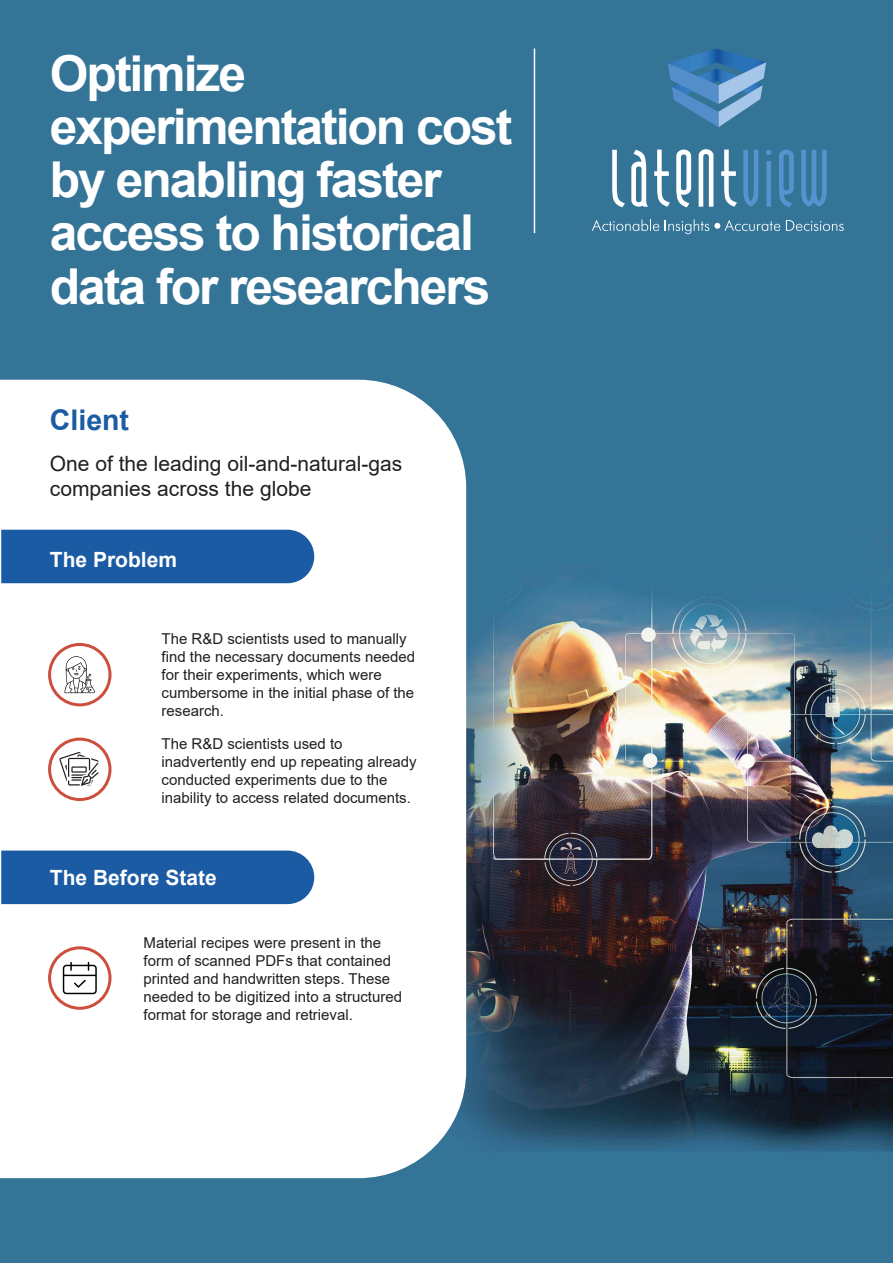
<style>
.page{position:relative;width:893px;height:1263px;background:#fff}
.page>*{position:absolute;margin:0;border:0;box-sizing:border-box;transform-origin:0 0}
.t1{font:700 49.5px/53.1px "Arial";letter-spacing:-.04em;color:#fff}
.t2{font:700 28.5px "Arial";color:#1a5ba4}
.t3{font:21px/25.2px "Arial";color:#231f20}
.t4{font:700 21px "Arial";color:#fff}
.t5{font:15px/18px "Arial";color:#231f20}
</style>
<div class="page">
<img style="left:0;top:0;width:893px;height:1263px">
<svg style="left:0;top:380px;width:466px;height:798px"></svg>
<div style="left:1px;top:850px;width:313px;height:54px;background:#1a5ba4"></div>
<div style="left:1px;top:530px;width:313px;height:53px;background:#1a5ba4"></div>
<svg style="left:59px;top:752px;width:40px;height:34px"></svg>
<div style="left:48px;top:738px;width:63px;height:63px;border:3px solid #ce4e3d;border-radius:50%"></div>
<svg style="left:63px;top:962px;width:34px;height:32px"></svg>
<div style="left:48px;top:946px;width:63px;height:64px;border:3px solid #ce4e3d;border-radius:50%"></div>
<svg style="left:668px;top:49px;width:98px;height:78px;background:#4c87b6"></svg>
<svg style="left:612px;top:150px;width:13px;height:57px"></svg>
<svg style="left:631px;top:150px;width:17px;height:57px"></svg>
<svg style="left:654px;top:150px;width:16px;height:57px"></svg>
<svg style="left:676px;top:150px;width:15px;height:57px"></svg>
<svg style="left:699px;top:149px;width:14px;height:58px"></svg>
<svg style="left:721px;top:150px;width:16px;height:57px"></svg>
<svg style="left:743px;top:150px;width:15px;height:57px"></svg>
<svg style="left:766px;top:150px;width:5px;height:57px"></svg>
<svg style="left:779px;top:150px;width:15px;height:57px"></svg>
<svg style="left:801px;top:150px;width:26px;height:57px"></svg>
<svg style="left:592px;top:219px;width:67px;height:12px"></svg>
<svg style="left:665px;top:219px;width:115px;height:15px;background:#5288a6"></svg>
<svg style="left:786px;top:220px;width:58px;height:11px"></svg>
<hr style="left:534px;top:49px;width:1px;height:184px;background:#fff">
<div style="left:48px;top:643px;width:63px;height:63px;border:3px solid #ce4e3d;border-radius:50%"></div>
<svg style="left:65px;top:656px;width:30px;height:37px"></svg>
<h1 class="t1" style="left:50px;top:48px;width:464px">Optimize experimentation cost by enabling faster access to historical data for researchers</h1>
<h2 class="t2" style="left:50px;top:400px;width:81px">Client</h2>
<h3 class="t3" style="left:50px;top:450px;width:354px">One of the leading oil-and-natural-gas companies across the globe</h3>
<h3 class="t4" style="left:50px;top:544px;width:129px">The Problem</h3>
<p class="t5" style="left:162px;top:630px;width:255px">The R&amp;D scientists used to manually find the necessary documents needed for their experiments, which were cumbersome in the initial phase of the research.</p>
<p class="t5" style="left:162px;top:735px;width:257px">The R&amp;D scientists used to inadvertently end up repeating already conducted experiments due to the inability to access related documents.</p>
<h3 class="t4" style="left:50px;top:863px;width:168px">The Before State</h3>
<p class="t5" style="left:144px;top:933px;width:260px">Material recipes were present in the form of scanned PDFs that contained printed and handwritten steps. These needed to be digitized into a structured format for storage and retrieval.</p>
</div>
